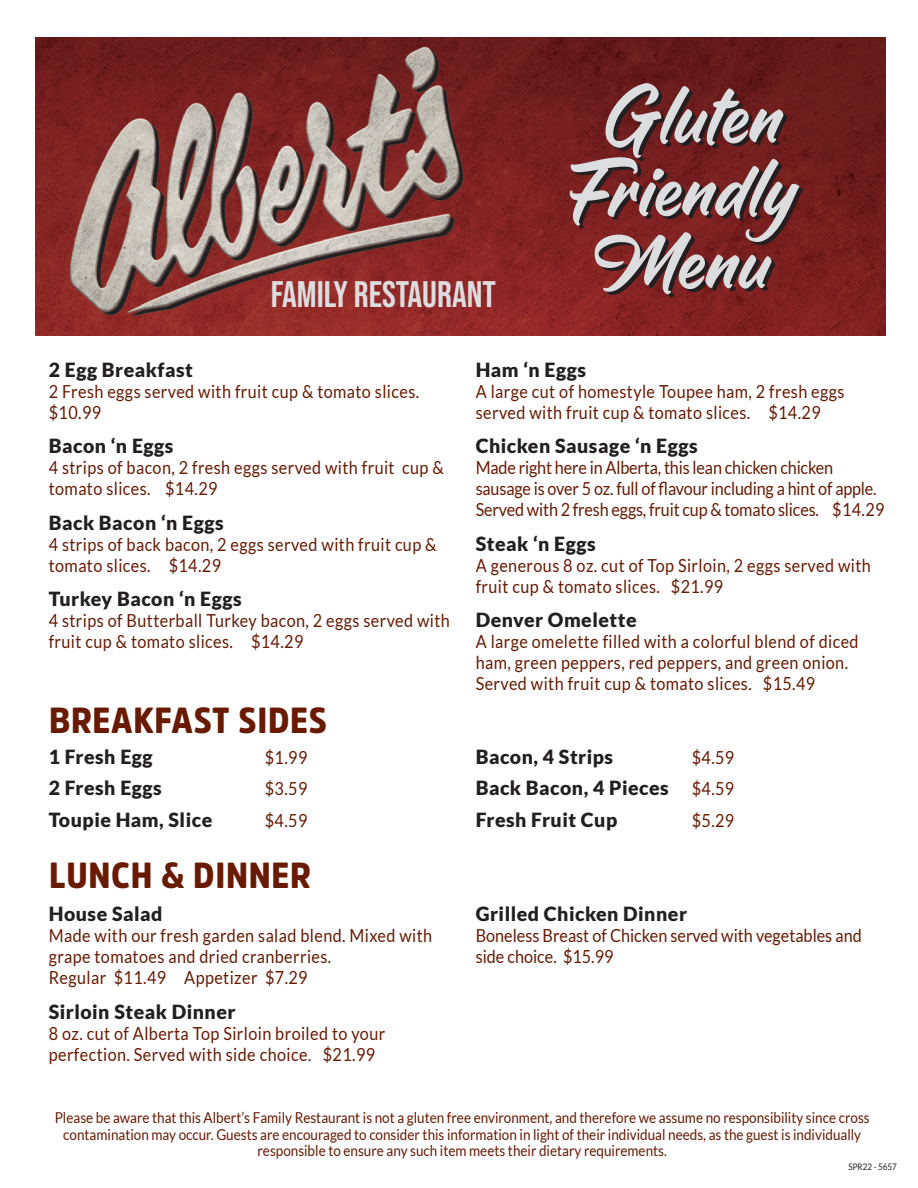
<style>
.page{position:relative;width:918px;height:1188px;background:#fff}
.page>*{position:absolute;margin:0;border:0;box-sizing:border-box;transform-origin:0 0}
.t1{font:76.5px/72.9px "Billgates";color:#dcdddf;text-align:center}
.t2{font:700 36.9px "Bebas Neue Pro";color:#dcdddf}
.t3{font:900 36px "Amsi Pro Narw";letter-spacing:.02em;color:#681a03}
.t4{font:900 19.5px/31.5px "Lato";letter-spacing:.025em;color:#231f20}
.t5{font:18px/21px "Lato";letter-spacing:.025em;color:#681a03;scale:.9 1}
.t6{font:18px/21px "Lato";letter-spacing:-.01em;color:#681a03;scale:.9 1}
.t7{font:18px/21px "Lato";color:#681a03;scale:.9 1}
.t8{font:15px/16.5px "Lato";color:#681a03;text-align:center;scale:.9 1}
.t9{font:9px "Lato";color:#231f20;scale:.9 1}
.s1{font-family:"Stone Sans";font-weight:600;font-size:13.05px;color:#231f20}
.s2{font-weight:400;font-size:18px;color:#681a03}
</style>
<div class="page">
<img style="left:35px;top:37px;width:850px;height:298px">
<h2 class="t2" style="left:271px;top:273px;width:227px">FAMILY RESTAURANT</h2>
<h1 class="t1" style="left:568px;top:79px;width:229px">Gluten<br>Friendly<br>Menu</h1>
<p class="t4" style="left:49px;top:353px;width:146px">2 Egg Breakfast</p>
<p class="t5" style="left:49px;top:380px;width:413px">2 Fresh eggs served with fruit cup &amp; tomato slices. $10.99</p>
<p class="t4" style="left:49px;top:430px;width:126px">Bacon ‘n Eggs</p>
<p class="t5" style="left:49px;top:457px;width:440px">4 strips of bacon, 2 fresh eggs served with fruit cup &amp; tomato slices. $14.29</p>
<p class="t4" style="left:49px;top:506px;width:176px">Back Bacon ‘n Eggs</p>
<p class="t5" style="left:49px;top:533px;width:432px">4 strips of back bacon, 2 eggs served with fruit cup &amp; tomato slices. $14.29</p>
<p class="t4" style="left:49px;top:583px;width:194px">Turkey Bacon ‘n Eggs</p>
<p class="t5" style="left:49px;top:610px;width:447px">4 strips of Butterball Turkey bacon, 2 eggs served with fruit cup &amp; tomato slices. $14.29</p>
<h3 class="t3" style="left:49px;top:696px;width:279px">BREAKFAST SIDES</h3>
<p class="t4" style="left:49px;top:740px;width:105px">1 Fresh Egg</p>
<p class="t5" style="left:265px;top:746px;width:49px">$1.99</p>
<p class="t4" style="left:49px;top:772px;width:115px">2 Fresh Eggs</p>
<p class="t5" style="left:265px;top:778px;width:49px">$3.59</p>
<p class="t4" style="left:49px;top:803px;width:165px">Toupie Ham, Slice</p>
<p class="t5" style="left:265px;top:809px;width:49px">$4.59</p>
<h3 class="t3" style="left:49px;top:851px;width:263px">LUNCH &amp; DINNER</h3>
<p class="t4" style="left:49px;top:898px;width:115px">House Salad</p>
<p class="t5" style="left:49px;top:925px;width:428px">Made with our fresh garden salad blend. Mixed with grape tomatoes and dried cranberries.<br>Regular $11.49 Appetizer $7.29</p>
<p class="t4" style="left:49px;top:996px;width:188px">Sirloin Steak Dinner</p>
<p class="t5" style="left:49px;top:1023px;width:375px">8 oz. cut of Alberta Top Sirloin broiled to your perfection. Served with side choice<span class="s1">.</span> $21.99</p>
<p class="t4" style="left:476px;top:353px;width:112px">Ham ‘n Eggs</p>
<p class="t5" style="left:476px;top:380px;width:411px">A large cut of homestyle Toupee ham, 2 fresh eggs served with fruit cup &amp; tomato slices. $14.29</p>
<p class="t4" style="left:476px;top:430px;width:223px">Chicken Sausage ‘n Eggs</p>
<p class="t6" style="left:476px;top:457px;width:456px">Made right here in Alberta, this lean chicken chicken sausage is over 5 oz. full of flavour including a hint of apple.<br>Served with 2 fresh eggs, fruit cup &amp; tomato slices. $14.29</p>
<p class="t4" style="left:476px;top:527px;width:122px">Steak ‘n Eggs</p>
<p class="t5" style="left:476px;top:554px;width:440px">A generous 8 oz. cut of Top Sirloin, 2 eggs served with fruit cup &amp; tomato slices. $21.99</p>
<p class="t4" style="left:476px;top:604px;width:163px">Denver Omelette</p>
<p class="t5" style="left:476px;top:631px;width:427px">A large omelette filled with a colorful blend of diced ham, green peppers, red peppers, and green onion.<br>Served with fruit cup &amp; tomato slices. $15.49</p>
<p class="t4" style="left:476px;top:740px;width:139px">Bacon, 4 Strips</p>
<p class="t5" style="left:692px;top:746px;width:49px">$4.59</p>
<p class="t4" style="left:476px;top:772px;width:260px">Back Bacon, 4 Pieces <span class="s2">$4.59<br></span>Fresh Fruit Cup</p>
<p class="t5" style="left:692px;top:809px;width:49px">$5.29</p>
<p class="t4" style="left:476px;top:898px;width:213px">Grilled Chicken Dinner</p>
<p class="t7" style="left:476px;top:925px;width:430px">Boneless Breast of Chicken served with vegetables and side choice. $15.99</p>
<p class="t8" style="left:55px;top:1109px;width:907px">Please be aware that this Albert’s Family Restaurant is not a gluten free environment, and therefore we assume no responsibility since cross contamination may occur. Guests are encouraged to consider this information in light of their individual needs, as the guest is individually responsible to ensure any such item meets their dietary requirements.</p>
<p class="t9" style="left:848px;top:1162px;width:55px">SPR22 - 5657</p>
</div>
